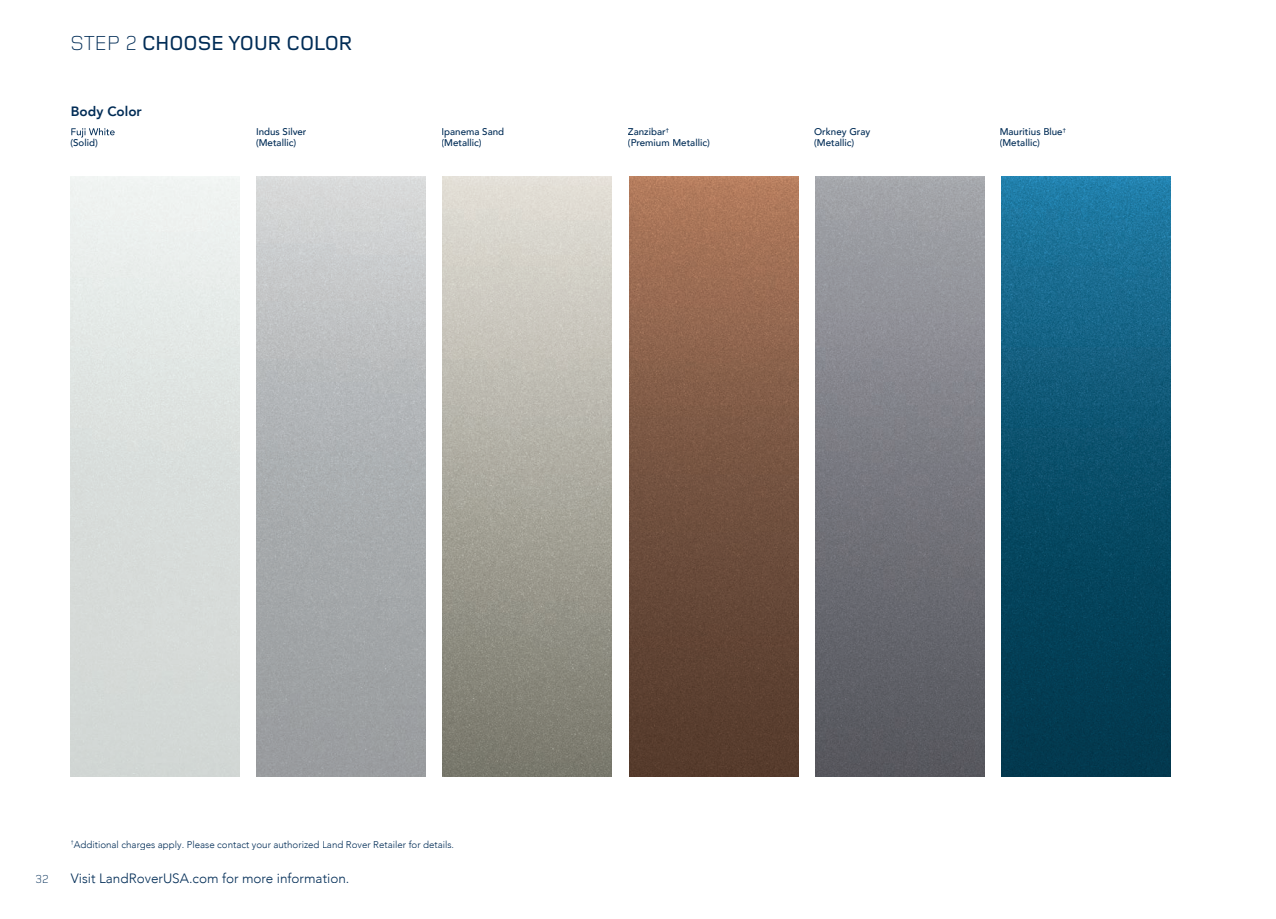
<style>
.page{position:relative;width:1276px;height:919px;background:#fff}
.page>*{position:absolute;margin:0;border:0;box-sizing:border-box;transform-origin:0 0}
.t1{font:500 21px "Land Rover OT4";color:#002c56}
.t2{font:300 13.5px "Avenir LT Com";color:#002c56}
.t3{font:800 13.5px "Avenir LT Com";color:#002c56}
.t4{font:300 12px "Land Rover OT4";color:#002c56}
.t5{font:500 9.75px/10.5px "Avenir LT Com";color:#002c56}
.t6{font:300 9.75px "Avenir LT Com";color:#002c56}
.s1{font-weight:300}
</style>
<div class="page">
<img style="left:257px;top:176px;width:169px;height:600px">
<img style="left:443px;top:176px;width:169px;height:600px">
<img style="left:629px;top:176px;width:169px;height:600px">
<img style="left:816px;top:176px;width:168px;height:600px">
<img style="left:1001px;top:176px;width:169px;height:600px">
<svg style="left:71px;top:128px;width:44px;height:9px"></svg>
<h1 class="t1" style="left:70px;top:28px;width:284px"><span class="s1">STEP 2</span> CHOOSE YOUR COLOR</h1>
<h2 class="t3" style="left:71px;top:103px;width:72px">Body Color</h2>
<p class="t5" style="left:70px;top:137px;width:29px">(Solid)</p>
<p class="t5" style="left:441px;top:127px;width:64px">Ipanema Sand (Metallic)</p>
<p class="t5" style="left:256px;top:127px;width:52px">Indus Silver (Metallic)</p>
<p class="t5" style="left:628px;top:127px;width:83px">Zanzibar<sup>† </sup>(Premium Metallic)</p>
<p class="t5" style="left:814px;top:127px;width:58px">Orkney Gray (Metallic)</p>
<p class="t5" style="left:999px;top:127px;width:68px">Mauritius Blue<sup>† </sup>(Metallic)</p>
<p class="t4" style="left:35px;top:870px;width:15px">32</p>
<p class="t6" style="left:71px;top:838px;width:385px"><sup>†</sup>Additional charges apply. Please contact your authorized Land Rover Retailer for details.</p>
<h2 class="t2" style="left:71px;top:870px;width:280px">Visit LandRoverUSA.com for more information.</h2>
</div>
